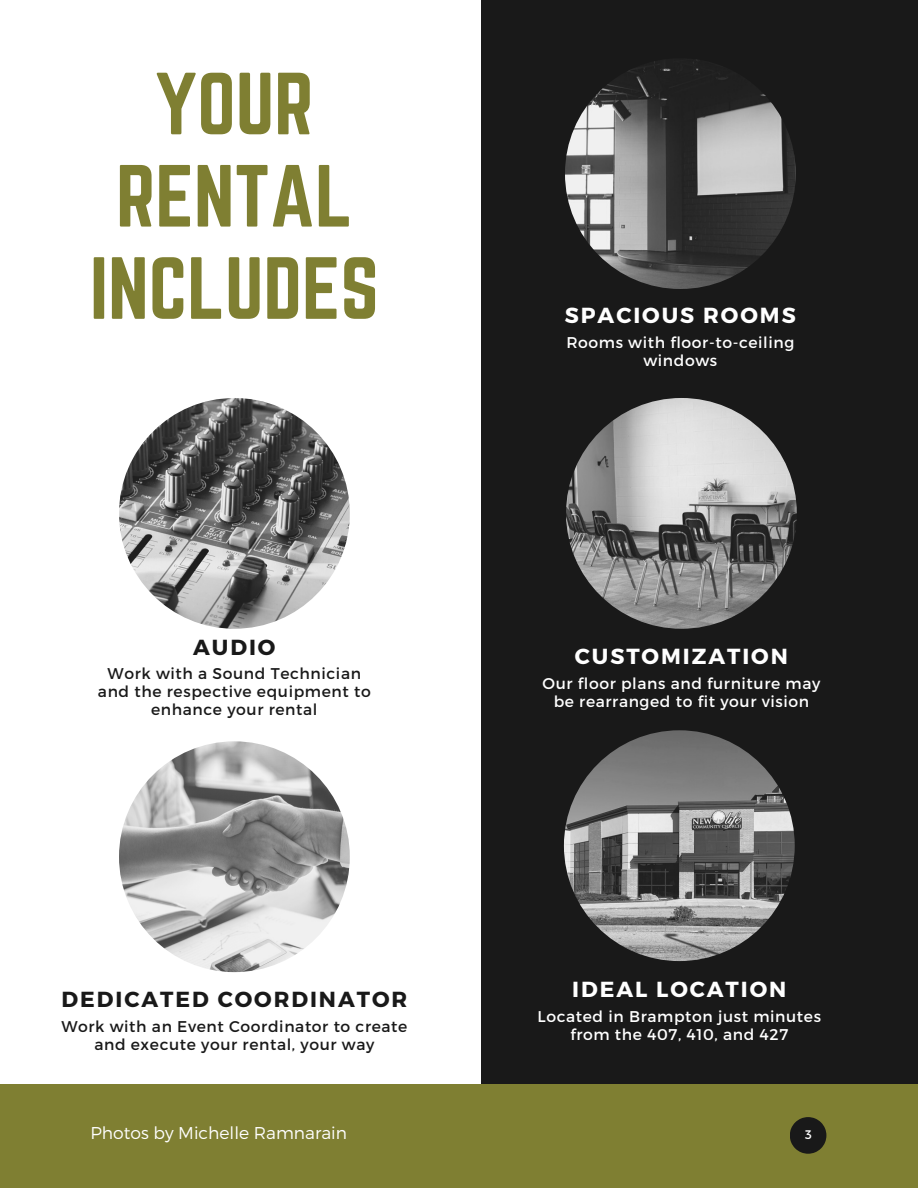
<style>
.page{position:relative;width:918px;height:1188px;background:#fff}
.page>*{position:absolute;margin:0;border:0;box-sizing:border-box;transform-origin:0 0}
.t1{font:76.95px/92.2px "Norwester";color:#7f7f32;text-align:center}
.t2{font:700 21.75px "Montserrat";letter-spacing:.09em;color:#fff}
.t3{font:700 21.75px "Montserrat";letter-spacing:.09em;color:#191919}
.t4{font:300 17.1px "Montserrat";color:#fff}
.t5{font:15.6px/18px "Montserrat";letter-spacing:.04em;color:#fff;text-align:center}
.t6{font:15.6px/18px "Montserrat";letter-spacing:.04em;color:#191919;text-align:center}
.t7{font:12.45px "Montserrat";color:#fff}
</style>
<div class="page">
<div style="left:481px;top:0;width:437px;height:1145px;background:#191919"></div>
<img style="left:565px;top:58px;width:231px;height:231px;border-radius:50%">
<img style="left:566px;top:398px;width:231px;height:231px;border-radius:50%">
<img style="left:564px;top:730px;width:231px;height:231px;border-radius:50%">
<div style="left:0;top:1085px;width:918px;height:103px;background:#7f7f32"></div>
<svg style="left:790px;top:1117px;width:36px;height:37px"></svg>
<img style="left:119px;top:398px;width:231px;height:231px;border-radius:50%">
<img style="left:119px;top:741px;width:231px;height:231px;border-radius:50%">
<p class="t1" style="left:90px;top:57px;width:291px">YOUR<br>RENTAL<br>INCLUDES</p>
<p class="t3" style="left:193px;top:633px;width:84px">AUDIO</p>
<p class="t6" style="left:98px;top:664px;width:274px">Work with a Sound Technician and the respective equipment to enhance your rental</p>
<p class="t3" style="left:61px;top:985px;width:347px">DEDICATED COORDINATOR</p>
<p class="t6" style="left:61px;top:1016px;width:347px">Work with an Event Coordinator to create and execute your rental, your way</p>
<p class="t2" style="left:565px;top:301px;width:232px">SPACIOUS ROOMS</p>
<p class="t5" style="left:566px;top:333px;width:229px">Rooms with floor-to-ceiling windows</p>
<p class="t2" style="left:575px;top:642px;width:215px">CUSTOMIZATION</p>
<p class="t5" style="left:542px;top:673px;width:279px">Our floor plans and furniture may be rearranged to fit your vision</p>
<p class="t2" style="left:572px;top:975px;width:216px">IDEAL LOCATION</p>
<p class="t5" style="left:538px;top:1007px;width:285px">Located in Brampton just minutes from the 407, 410, and 427</p>
<p class="t4" style="left:90px;top:1122px;width:258px">Photos by Michelle Ramnarain</p>
<p class="t7" style="left:805px;top:1126px;width:8px">3</p>
</div>
